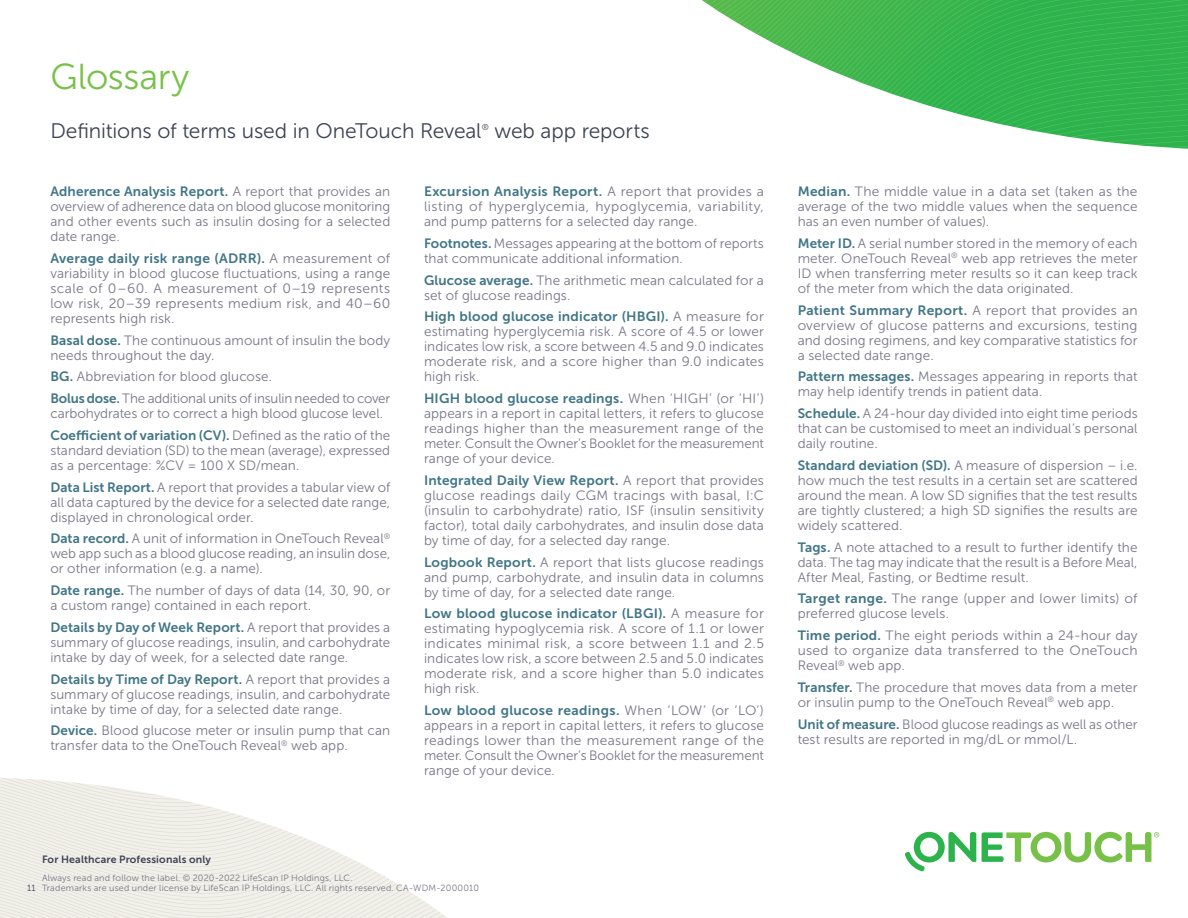
<style>
.page{position:relative;width:1188px;height:918px;background:#fff}
.page>*{position:absolute;margin:0;border:0;box-sizing:border-box;transform-origin:0 0}
.t1{font:36px "Museo Sans 300";letter-spacing:-.005em;color:#78c148}
.t2{font:21px "Museo Sans 300";letter-spacing:-.005em;color:#3c4355}
.t3{font:13.5px/15px "Museo Sans 300";letter-spacing:.005em;color:#777786;text-align:justify}
.t4{font:13.5px "Museo Sans 700";letter-spacing:.015em;color:#407588}
.t5{font:13.5px/15px "Museo Sans 300";letter-spacing:.025em;color:#777786}
.t6{font:10.5px "Museo Sans 700";letter-spacing:.015em;color:#3c4355}
.t7{font:9px/10.5px "Museo Sans 300";letter-spacing:.02em;color:#777786}
.t8{font:9px "Museo Sans 300";color:#3c4355}
.t9{font:8.55px "Museo Sans 300";color:#3c4355}
.s1{font-family:"Museo Sans 300";color:#777786}
.s2{font-family:"Museo Sans 700";color:#407588}
</style>
<div class="page">
<svg style="left:0;top:778px;width:447px;height:140px"></svg>
<svg style="left:702px;top:0;width:486px;height:149px"></svg>
<svg style="left:905px;top:832px;width:71px;height:39px"></svg>
<svg style="left:982px;top:832px;width:177px;height:31px"></svg>
<h1 class="t1" style="left:50px;top:57px;width:141px">Glossary</h1>
<h2 class="t2" style="left:50px;top:120px;width:433px">Definitions of terms used in OneTouch Reveal</h2>
<p class="t9" style="left:482px;top:122px;width:9px">®</p>
<h2 class="t2" style="left:495px;top:120px;width:157px">web app reports</h2>
<p class="t4" style="left:50px;top:184px;width:341px">Adherence Analysis Report. <span class="s1">A report that provides an</span></p>
<p class="t3" style="left:50px;top:199px;width:341px">overview of adherence data on blood glucose monitoring and other events such as insulin dosing for a selected date range.</p>
<p class="t4" style="left:50px;top:251px;width:341px">Average daily risk range (ADRR). <span class="s1">A measurement of</span></p>
<p class="t3" style="left:50px;top:266px;width:341px">variability in blood glucose fluctuations, using a range scale of 0–60. A measurement of 0–19 represents low risk, 20–39 represents medium risk, and 40–60 represents high risk.</p>
<p class="t3" style="left:50px;top:332px;width:341px"><span class="s2">Basal dose.</span> The continuous amount of insulin the body needs throughout the day.</p>
<p class="t3" style="left:50px;top:366px;width:341px;line-height:21.8px"><span class="s2">BG.</span> Abbreviation for blood glucose.<br><span class="s2">Bolus dose.</span> The additional units of insulin needed to cover</p>
<p class="t3" style="left:50px;top:406px;width:334px">carbohydrates or to correct a high blood glucose level.</p>
<p class="t4" style="left:50px;top:428px;width:341px">Coefficient of variation (CV). <span class="s1">Defined as the ratio of the</span></p>
<p class="t3" style="left:50px;top:443px;width:341px">standard deviation (SD) to the mean (average), expressed as a percentage: %CV = 100 X SD/mean.</p>
<p class="t3" style="left:50px;top:479px;width:341px"><span class="s2">Data List Report.</span> A report that provides a tabular view of all data captured by the device for a selected date range, displayed in chronological order.</p>
<p class="t3" style="left:50px;top:531px;width:341px"><span class="s2">Data record.</span> A unit of information in OneTouch Reveal<sup>® </sup>web app such as a blood glucose reading, an insulin dose, or other information (e.g. a name).</p>
<p class="t3" style="left:50px;top:583px;width:341px"><span class="s2">Date range.</span> The number of days of data (14, 30, 90, or a custom range) contained in each report.</p>
<p class="t4" style="left:50px;top:620px;width:341px">Details by Day of Week Report. <span class="s1">A report that provides a</span></p>
<p class="t3" style="left:50px;top:635px;width:341px">summary of glucose readings, insulin, and carbohydrate intake by day of week, for a selected date range.</p>
<p class="t4" style="left:50px;top:671px;width:341px">Details by Time of Day Report. <span class="s1">A report that provides a</span></p>
<p class="t3" style="left:50px;top:686px;width:341px">summary of glucose readings, insulin, and carbohydrate intake by time of day, for a selected date range.</p>
<p class="t3" style="left:50px;top:723px;width:341px"><span class="s2">Device.</span> Blood glucose meter or insulin pump that can transfer data to the OneTouch Reveal<sup>®</sup> web app.</p>
<p class="t4" style="left:424px;top:184px;width:341px">Excursion Analysis Report. <span class="s1">A report that provides a</span></p>
<p class="t5" style="left:424px;top:199px;width:341px">listing of hyperglycemia, hypoglycemia, variability, and pump patterns for a selected day range.</p>
<p class="t3" style="left:424px;top:236px;width:341px"><span class="s2">Footnotes.</span> Messages appearing at the bottom of reports that communicate additional information.</p>
<p class="t3" style="left:424px;top:272px;width:341px"><span class="s2">Glucose average.</span> The arithmetic mean calculated for a set of glucose readings.</p>
<p class="t4" style="left:424px;top:309px;width:341px">High blood glucose indicator (HBGI). <span class="s1">A measure for</span></p>
<p class="t3" style="left:424px;top:324px;width:341px">estimating hyperglycemia risk. A score of 4.5 or lower indicates low risk, a score between 4.5 and 9.0 indicates moderate risk, and a score higher than 9.0 indicates high risk.</p>
<p class="t4" style="left:424px;top:391px;width:341px">HIGH blood glucose readings. <span class="s1">When ‘HIGH’ (or ‘HI’)</span></p>
<p class="t3" style="left:424px;top:406px;width:341px">appears in a report in capital letters, it refers to glucose readings higher than the measurement range of the meter. Consult the Owner’s Booklet for the measurement range of your device.</p>
<p class="t4" style="left:424px;top:473px;width:341px">Integrated Daily View Report. <span class="s1">A report that provides</span></p>
<p class="t3" style="left:424px;top:488px;width:341px">glucose readings daily CGM tracings with basal, I:C (insulin to carbohydrate) ratio, ISF (insulin sensitivity factor), total daily carbohydrates, and insulin dose data by time of day, for a selected day range.</p>
<p class="t3" style="left:424px;top:554px;width:341px"><span class="s2">Logbook Report.</span> A report that lists glucose readings and pump, carbohydrate, and insulin data in columns by time of day, for a selected date range.</p>
<p class="t4" style="left:424px;top:606px;width:341px">Low blood glucose indicator (LBGI). <span class="s1">A measure for</span></p>
<p class="t3" style="left:424px;top:621px;width:341px">estimating hypoglycemia risk. A score of 1.1 or lower indicates minimal risk, a score between 1.1 and 2.5 indicates low risk, a score between 2.5 and 5.0 indicates moderate risk, and a score higher than 5.0 indicates high risk.</p>
<p class="t4" style="left:424px;top:703px;width:341px">Low blood glucose readings. <span class="s1">When ‘LOW’ (or ‘LO’)</span></p>
<p class="t3" style="left:424px;top:718px;width:341px">appears in a report in capital letters, it refers to glucose readings lower than the measurement range of the meter. Consult the Owner’s Booklet for the measurement range of your device.</p>
<p class="t6" style="left:42px;top:854px;width:170px">For Healthcare Professionals only</p>
<p class="t7" style="left:42px;top:872px;width:439px">Always read and follow the label. © 2020-2022 LifeScan IP Holdings, LLC.<br>Trademarks are used under license by LifeScan IP Holdings, LLC. All rights reserved. CA-WDM-2000010</p>
<p class="t8" style="left:27px;top:883px;width:10px">11</p>
<p class="t3" style="left:798px;top:184px;width:341px"><span class="s2">Median.</span> The middle value in a data set (taken as the average of the two middle values when the sequence has an even number of values).</p>
<p class="t3" style="left:798px;top:236px;width:341px"><span class="s2">Meter ID.</span> A serial number stored in the memory of each meter. OneTouch Reveal<sup>®</sup> web app retrieves the meter ID when transferring meter results so it can keep track of the meter from which the data originated.</p>
<p class="t4" style="left:798px;top:302px;width:341px">Patient Summary Report. <span class="s1">A report that provides an</span></p>
<p class="t3" style="left:798px;top:317px;width:341px">overview of glucose patterns and excursions, testing and dosing regimens, and key comparative statistics for a selected date range.</p>
<p class="t3" style="left:798px;top:369px;width:341px"><span class="s2">Pattern messages.</span> Messages appearing in reports that may help identify trends in patient data.</p>
<p class="t3" style="left:798px;top:406px;width:341px"><span class="s2">Schedule.</span> A 24-hour day divided into eight time periods that can be customised to meet an individual’s personal daily routine.</p>
<p class="t3" style="left:798px;top:458px;width:341px"><span class="s2">Standard deviation (SD).</span> A measure of dispersion – i.e. how much the test results in a certain set are scattered around the mean. A low SD signifies that the test results are tightly clustered; a high SD signifies the results are widely scattered.</p>
<p class="t3" style="left:798px;top:539px;width:341px"><span class="s2">Tags.</span> A note attached to a result to further identify the data. The tag may indicate that the result is a Before Meal, After Meal, Fasting, or Bedtime result.</p>
<p class="t3" style="left:798px;top:591px;width:341px"><span class="s2">Target range.</span> The range (upper and lower limits) of preferred glucose levels.</p>
<p class="t3" style="left:798px;top:628px;width:341px"><span class="s2">Time period.</span> The eight periods within a 24‑ hour day used to organize data transferred to the OneTouch Reveal<sup>®</sup> web app.</p>
<p class="t3" style="left:798px;top:680px;width:341px"><span class="s2">Transfer.</span> The procedure that moves data from a meter or insulin pump to the OneTouch Reveal<sup>®</sup> web app.</p>
<p class="t3" style="left:798px;top:716px;width:341px"><span class="s2">Unit of measure.</span> Blood glucose readings as well as other test results are reported in mg/dL or mmol/L.</p>
</div>
